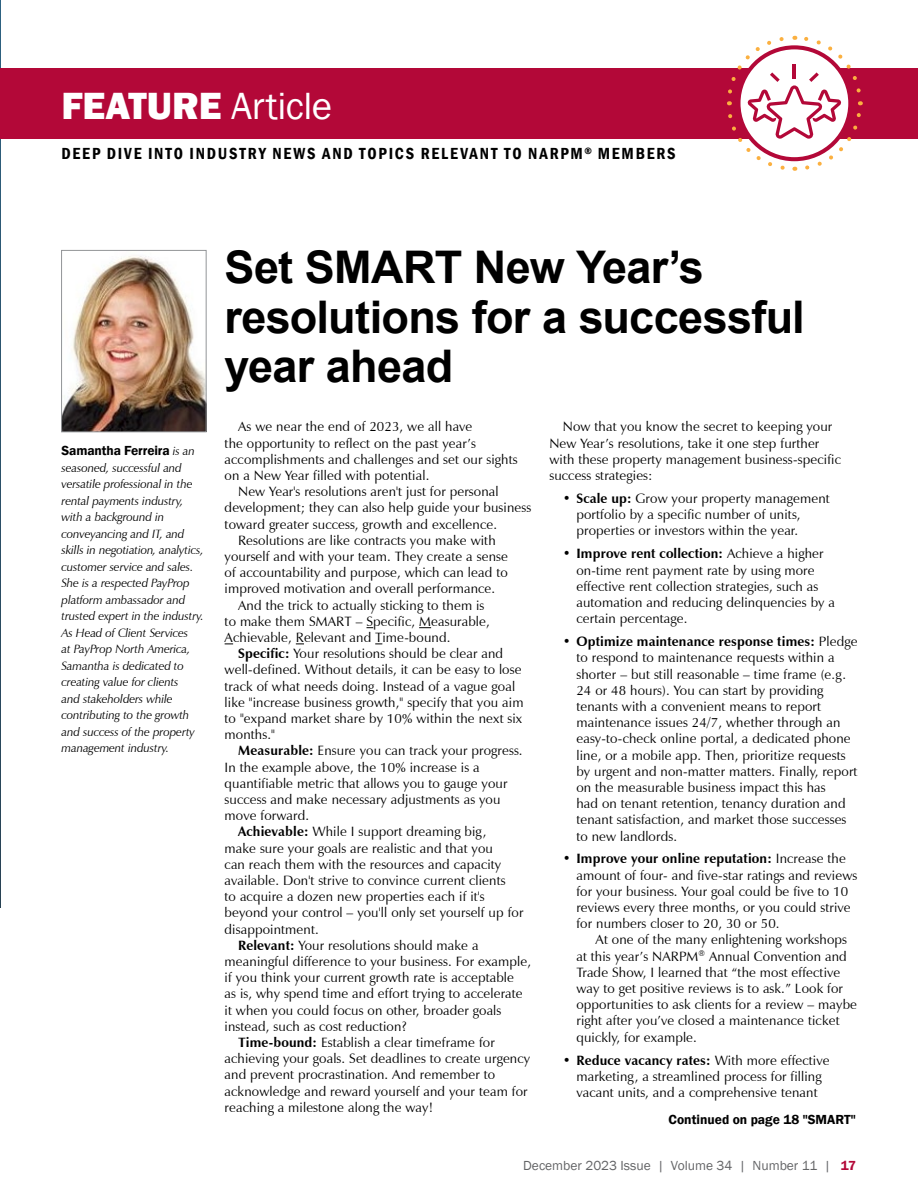
<style>
.page{position:relative;width:918px;height:1188px;background:#fff}
.page>*{position:absolute;margin:0;border:0;box-sizing:border-box;transform-origin:0 0}
.t1{font:700 45px/49.5px "Arial";letter-spacing:-.015em;color:#000}
.t2{font:800 39px "Franklin Gothic";letter-spacing:-.005em;color:#fff}
.t3{font:600 condensed 16.5px "Franklin Gothic";letter-spacing:.11em;color:#000}
.t4{font:13.5px/16.2px "Zapf Humanist 601 BT";letter-spacing:.01em;color:#000}
.t5{font:600 13.5px "Franklin Gothic";color:#000}
.t6{font:13.5px "Franklin Gothic";color:#636466}
.t7{font:italic 12px/16.5px "Zapf Humanist 601 BT";letter-spacing:-.01em;color:#000}
.s1{font-weight:400}
.s2{font-family:"Zapf Humanist 601 BT";font-weight:400;font-style:italic;font-size:12px}
.s3{font-weight:700}
.s4{font-weight:600;color:#b30838}
</style>
<div class="page">
<svg style="left:0;top:1px;width:1px;height:907px"></svg>
<div style="left:1px;top:68px;width:917px;height:71px;background:#b30838"></div>
<svg style="left:727px;top:35px;width:136px;height:136px"></svg>
<svg style="left:419px;top:627px;width:12px;height:1px"></svg>
<img style="left:63px;top:256px;width:142px;height:174px">
<div style="left:61px;top:250px;width:146px;height:182px;border:1px solid #939598"></div>
<h2 class="t2" style="left:61px;top:80px;width:272px">FEATURE <span class="s1">Article</span></h2>
<p class="t3" style="left:61px;top:143px;width:616px">DEEP DIVE INTO INDUSTRY NEWS AND TOPICS RELEVANT TO NARPM<sup>®</sup> MEMBERS</p>
<p class="t5" style="left:62px;top:443px;width:135px">Samantha Ferreira <span class="s2">is an</span></p>
<p class="t7" style="left:62px;top:460px;width:144px">seasoned, successful and versatile professional in the rental payments industry, with a background in conveyancing and IT, and skills in negotiation, analytics, customer service and sales.<br>She is a respected PayProp platform ambassador and trusted expert in the industry.<br>As Head of Client Services<br>at PayProp North America,<br>Samantha is dedicated to creating value for clients<br>and stakeholders while contributing to the growth and success of the property management industry.</p>
<h1 class="t1" style="left:225px;top:244px;width:582px">Set SMART New Year’s resolutions for a successful year ahead</h1>
<p class="t4" style="left:225px;top:419px;width:294px;text-indent:14px">As we near the end of 2023, we all have<br>the opportunity to reflect on the past year’s accomplishments and challenges and set our sights on a New Year filled with potential.</p>
<p class="t4" style="left:238px;top:484px;width:262px">New Year's resolutions aren't just for personal</p>
<p class="t4" style="left:225px;top:500px;width:308px">development; they can also help guide your business</p>
<p class="t4" style="left:225px;top:516px;width:274px">toward greater success, growth and excellence.</p>
<p class="t4" style="left:238px;top:532px;width:259px">Resolutions are like contracts you make with</p>
<p class="t4" style="left:225px;top:548px;width:285px">yourself and with your team. They create a sense</p>
<p class="t4" style="left:225px;top:565px;width:285px">of accountability and purpose, which can lead to</p>
<p class="t4" style="left:225px;top:581px;width:272px">improved motivation and overall performance.</p>
<p class="t4" style="left:238px;top:597px;width:248px">And the trick to actually sticking to them is</p>
<p class="t4" style="left:225px;top:613px;width:267px">to make them SMART – Specific, Measurable,</p>
<p class="t4" style="left:225px;top:629px;width:227px">Achievable, Relevant and Time-bound.</p>
<p class="t4" style="left:238px;top:646px;width:267px"><span class="s3">Specific:</span> Your resolutions should be clear and</p>
<p class="t4" style="left:225px;top:662px;width:298px">well-defined. Without details, it can be easy to lose</p>
<p class="t4" style="left:225px;top:678px;width:292px">track of what needs doing. Instead of a vague goal</p>
<p class="t4" style="left:225px;top:694px;width:300px">like "increase business growth," specify that you aim</p>
<p class="t4" style="left:225px;top:710px;width:299px">to "expand market share by 10% within the next six</p>
<p class="t4" style="left:225px;top:727px;width:52px">months."</p>
<p class="t4" style="left:238px;top:743px;width:286px"><span class="s3">Measurable:</span> Ensure you can track your progress.</p>
<p class="t4" style="left:225px;top:759px;width:257px">In the example above, the 10% increase is a</p>
<p class="t4" style="left:225px;top:775px;width:284px">quantifiable metric that allows you to gauge your</p>
<p class="t4" style="left:225px;top:791px;width:277px">success and make necessary adjustments as you</p>
<p class="t4" style="left:225px;top:808px;width:86px">move forward.</p>
<p class="t4" style="left:238px;top:824px;width:250px"><span class="s3">Achievable:</span> While I support dreaming big,</p>
<p class="t4" style="left:225px;top:840px;width:270px">make sure your goals are realistic and that you</p>
<p class="t4" style="left:225px;top:856px;width:278px">can reach them with the resources and capacity</p>
<p class="t4" style="left:225px;top:872px;width:283px">available. Don't strive to convince current clients</p>
<p class="t4" style="left:225px;top:889px;width:262px">to acquire a dozen new properties each if it's</p>
<p class="t4" style="left:225px;top:905px;width:300px">beyond your control – you'll only set yourself up for</p>
<p class="t4" style="left:225px;top:921px;width:96px">disappointment.</p>
<p class="t4" style="left:238px;top:937px;width:242px"><span class="s3">Relevant:</span> Your resolutions should make a</p>
<p class="t4" style="left:225px;top:953px;width:308px">meaningful difference to your business. For example,</p>
<p class="t4" style="left:225px;top:970px;width:291px">if you think your current growth rate is acceptable</p>
<p class="t4" style="left:225px;top:986px;width:300px">as is, why spend time and effort trying to accelerate</p>
<p class="t4" style="left:225px;top:1002px;width:278px">it when you could focus on other, broader goals</p>
<p class="t4" style="left:225px;top:1018px;width:184px">instead, such as cost reduction?</p>
<p class="t4" style="left:238px;top:1034px;width:258px"><span class="s3">Time-bound:</span> Establish a clear timeframe for</p>
<p class="t4" style="left:225px;top:1051px;width:307px">achieving your goals. Set deadlines to create urgency</p>
<p class="t4" style="left:225px;top:1067px;width:272px">and prevent procrastination. And remember to</p>
<p class="t4" style="left:225px;top:1083px;width:304px">acknowledge and reward yourself and your team for</p>
<p class="t4" style="left:225px;top:1099px;width:210px">reaching a milestone along the way!</p>
<p class="t4" style="left:549px;top:419px;width:293px;text-indent:14px">Now that you know the secret to keeping your New Year’s resolutions, take it one step further with these property management business-specific success strategies:</p>
<p class="t4" style="left:576px;top:490px;width:255px;text-indent:-14px"><span class="s3">• Scale up:</span> Grow your property management portfolio by a specific number of units, properties or investors within the year.</p>
<p class="t4" style="left:576px;top:546px;width:260px;text-indent:-14px"><span class="s3">• Improve rent collection:</span> Achieve a higher on-time rent payment rate by using more effective rent collection strategies, such as automation and reducing delinquencies by a certain percentage.</p>
<p class="t4" style="left:576px;top:633px;width:283px;text-indent:-14px"><span class="s3">• Optimize maintenance response times:</span> Pledge to respond to maintenance requests within a shorter – but still reasonable – time frame (e.g.<br>24 or 48 hours). You can start by providing tenants with a convenient means to report maintenance issues 24/7, whether through an easy-to-check online portal, a dedicated phone line, or a mobile app. Then, prioritize requests by urgent and non-matter matters. Finally, report on the measurable business impact this has<br>had on tenant retention, tenancy duration and tenant satisfaction, and market those successes to new landlords.</p>
<p class="t4" style="left:576px;top:851px;width:282px;text-indent:-14px"><span class="s3">• Improve your online reputation:</span> Increase the amount of four- and five-star ratings and reviews for your business. Your goal could be five to 10 reviews every three months, or you could strive for numbers closer to 20, 30 or 50.</p>
<p class="t4" style="left:576px;top:932px;width:282px;text-indent:19px">At one of the many enlightening workshops at this year’s NARPM<sup>®</sup> Annual Convention and Trade Show, I learned that “the most effective way to get positive reviews is to ask.” Look for opportunities to ask clients for a review – maybe right after you’ve closed a maintenance ticket quickly, for example.</p>
<p class="t4" style="left:563px;top:1052px;width:268px;text-align:center"><span class="s3">• Reduce vacancy rates:</span> With more effective marketing, a streamlined process for filling vacant units, and a comprehensive tenant</p>
<p class="t5" style="left:669px;top:1111px;width:189px">Continued on page 18 "SMART"</p>
<p class="t6" style="left:523px;top:1157px;width:334px">December 2023 Issue | Volume 34 | Number 11 | <span class="s4">17</span></p>
</div>
